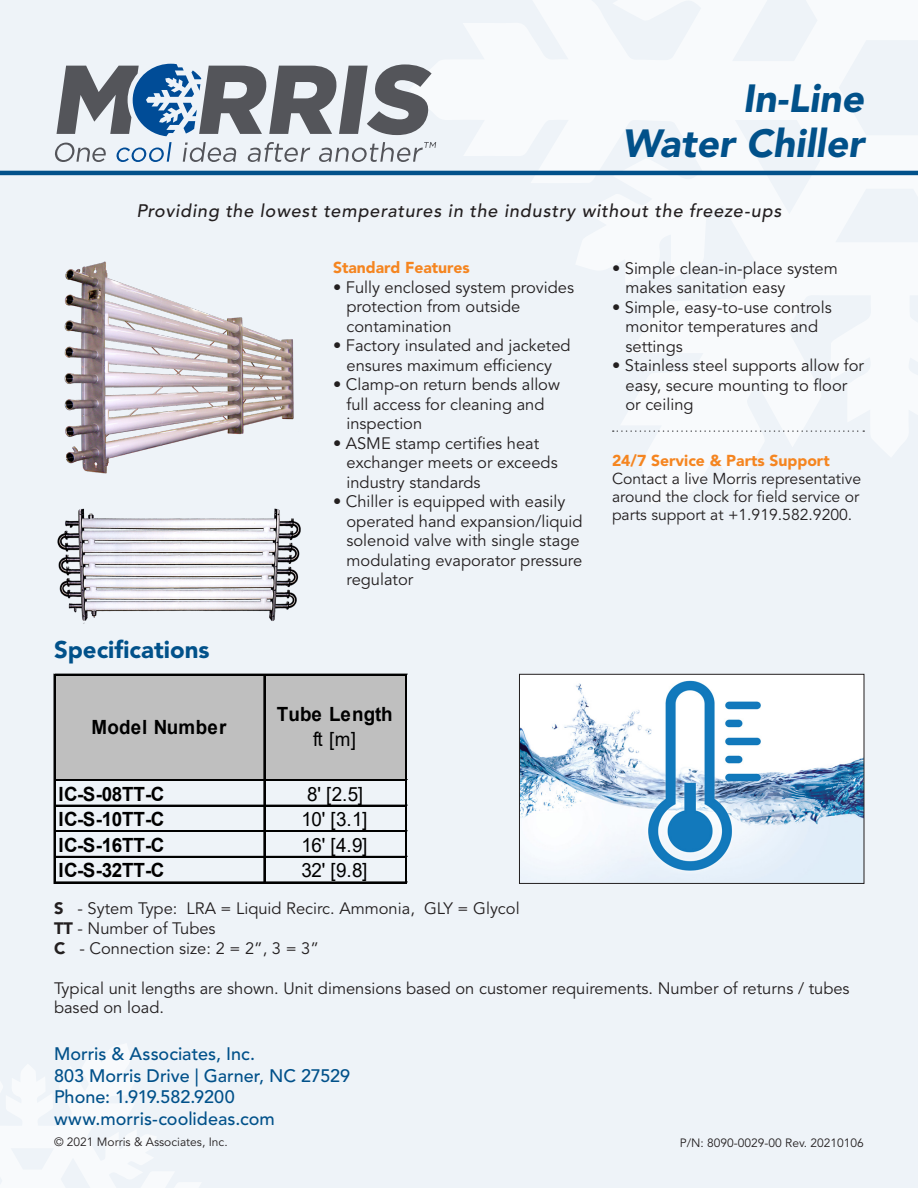
<style>
.page{position:relative;width:918px;height:1188px;background:#eef3f8}
.page>*{position:absolute;margin:0;border:0;box-sizing:border-box;transform-origin:0 0}
.t1{font:italic 900 39px "Avenir LT Std";color:#01518a}
.t2{font:900 24px "Avenir LT Std";color:#01518a}
.t3{font:700 19.65px/25.7px "Arial";letter-spacing:.005em;color:#000;text-align:center;scale:.96 1}
.t4{font:19.65px "Arial";color:#000;scale:.96 1}
.t5{font:500 18px "Avenir LT Std";color:#01518a}
.t6{font:italic 500 18px "Avenir LT Std";letter-spacing:.04em;color:#231f20}
.t7{font:16.5px/19.5px "Avenir LT Std";color:#231f20}
.t8{font:15.75px/18px "Avenir LT Std";color:#231f20}
.t9{font:900 15.75px "Avenir LT Std";color:#f58520}
.t10{font:12px "Avenir LT Std";color:#231f20}
.s1{font-weight:400}
.s2{font-weight:900}
</style>
<div class="page">
<hr style="left:0;top:171px;width:918px;height:4px;background:#01518a">
<svg style="left:55px;top:64px;width:381px;height:98px"></svg>
<img style="left:64px;top:261px;width:230px;height:213px">
<svg style="left:613px;top:430px;width:251px;height:2px"></svg>
<img style="left:57px;top:508px;width:244px;height:116px">
<div style="left:55px;top:676px;width:352px;height:105px;background:#bfbfbf"></div>
<hr style="left:54px;top:674px;width:1px;height:209px;background:#000">
<hr style="left:264px;top:676px;width:1px;height:207px;background:#000">
<hr style="left:405px;top:676px;width:1px;height:207px;background:#000">
<hr style="left:406px;top:676px;width:1px;height:207px;background:#000">
<hr style="left:55px;top:674px;width:352px;height:2px;background:#000">
<hr style="left:55px;top:779px;width:352px;height:1px;background:#000">
<hr style="left:55px;top:780px;width:352px;height:1px;background:#000">
<hr style="left:55px;top:805px;width:352px;height:2px;background:#000">
<hr style="left:55px;top:830px;width:352px;height:1px;background:#000">
<hr style="left:55px;top:831px;width:352px;height:1px;background:#000">
<hr style="left:55px;top:856px;width:352px;height:2px;background:#000">
<hr style="left:55px;top:882px;width:352px;height:1px;background:#000">
<img style="left:521px;top:676px;width:341px;height:206px">
<div style="left:519px;top:674px;width:345px;height:210px;border:1px solid #231f20"></div>
<p class="t1" style="left:743px;top:75px;width:123px">In-Line</p>
<p class="t1" style="left:622px;top:120px;width:243px">Water Chiller</p>
<p class="t6" style="left:136px;top:201px;width:647px">Providing the lowest temperatures in the industry without the freeze-ups</p>
<p class="t9" style="left:333px;top:258px;width:138px">Standard Features</p>
<p class="t7" style="left:346px;top:278px;width:229px;text-indent:-14px">• Fully enclosed system provides protection from outside contamination</p>
<p class="t7" style="left:333px;top:336px;width:239px;text-align:center">• Factory insulated and jacketed ensures maximum efficiency</p>
<p class="t7" style="left:346px;top:375px;width:215px;text-indent:-14px">• Clamp-on return bends allow full access for cleaning and inspection</p>
<p class="t7" style="left:346px;top:434px;width:213px;text-indent:-14px">• ASME stamp certifies heat exchanger meets or exceeds industry standards</p>
<p class="t7" style="left:346px;top:492px;width:238px;text-indent:-14px">• Chiller is equipped with easily operated hand expansion/liquid solenoid valve with single stage modulating evaporator pressure regulator</p>
<p class="t7" style="left:626px;top:259px;width:214px;text-indent:-14px">• Simple clean-in-place system makes sanitation easy</p>
<p class="t7" style="left:626px;top:298px;width:208px;text-indent:-14px">• Simple, easy-to-use controls monitor temperatures and settings</p>
<p class="t7" style="left:626px;top:356px;width:240px;text-indent:-14px">• Stainless steel supports allow for easy, secure mounting to floor or ceiling</p>
<p class="t9" style="left:612px;top:451px;width:219px">24/7 Service &amp; Parts Support</p>
<p class="t8" style="left:612px;top:470px;width:251px">Contact a live Morris representative around the clock for field service or parts support at +1.919.582.9200.</p>
<p class="t2" style="left:54px;top:636px;width:157px">Specifications</p>
<p class="t3" style="left:92px;top:715px;width:142px">Model Number</p>
<p class="t3" style="left:277px;top:701px;width:122px">Tube Length <span class="s1">ft [m]</span></p>
<p class="t3" style="left:58px;top:781px;width:112px">IC-S-08TT-C</p>
<p class="t4" style="left:307px;top:780px;width:60px">8' [2.5]</p>
<p class="t3" style="left:58px;top:807px;width:112px">IC-S-10TT-C</p>
<p class="t4" style="left:301px;top:806px;width:70px">10' [3.1]</p>
<p class="t3" style="left:58px;top:832px;width:112px">IC-S-16TT-C</p>
<p class="t4" style="left:301px;top:831px;width:70px">16' [4.9]</p>
<p class="t3" style="left:58px;top:858px;width:112px">IC-S-32TT-C</p>
<p class="t4" style="left:301px;top:857px;width:70px">32' [9.8]</p>
<p class="t7" style="left:54px;top:899px;width:467px"><span class="s2">S</span> - Sytem Type: LRA = Liquid Recirc. Ammonia, GLY = Glycol</p>
<p class="t7" style="left:54px;top:919px;width:163px"><span class="s2">TT</span> - Number of Tubes</p>
<p class="t7" style="left:54px;top:939px;width:266px"><span class="s2">C</span> - Connection size: 2 = 2”, 3 = 3”</p>
<p class="t7" style="left:54px;top:978px;width:797px">Typical unit lengths are shown. Unit dimensions based on customer requirements. Number of returns / tubes based on load.</p>
<p class="t5" style="left:54px;top:1043px;width:203px">Morris &amp; Associates, Inc.</p>
<p class="t5" style="left:54px;top:1065px;width:298px">803 Morris Drive | Garner, NC 27529</p>
<p class="t5" style="left:54px;top:1087px;width:182px">Phone: 1.919.582.9200</p>
<p class="t5" style="left:54px;top:1108px;width:222px">www.morris-coolideas.com</p>
<p class="t10" style="left:54px;top:1135px;width:175px">© 2021 Morris &amp; Associates, Inc.</p>
<p class="t10" style="left:680px;top:1136px;width:186px">P/N: 8090-0029-00 Rev. 20210106</p>
</div>
